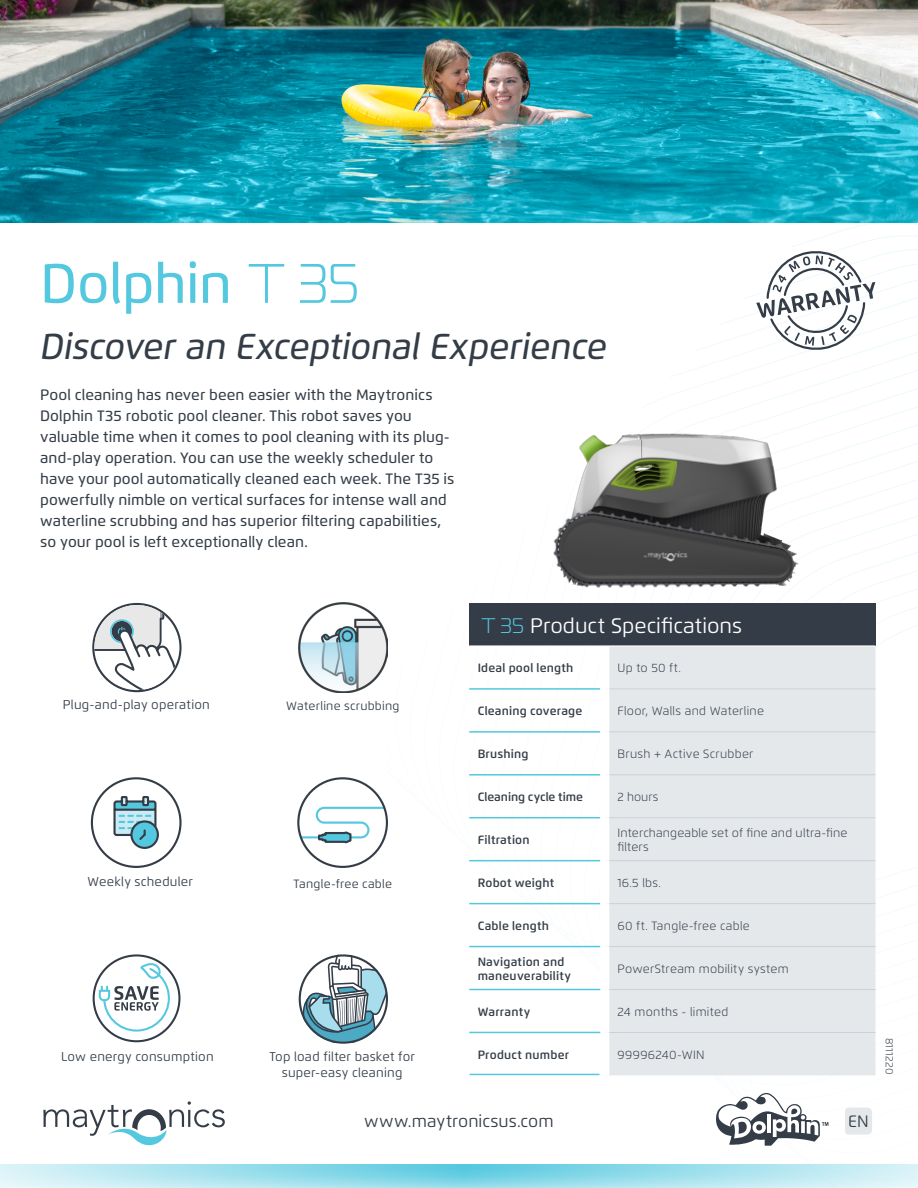
<style>
.page{position:relative;width:918px;height:1188px;background:#fff}
.page>*{position:absolute;margin:0;border:0;box-sizing:border-box;transform-origin:0 0}
.t1{font:500 55.5px "Flexo";letter-spacing:-.005em;color:#54c8df}
.t2{font:italic 500 36px "Flexo";letter-spacing:-.005em;color:#343d47}
.t3{font:21px "Flexo";letter-spacing:.005em;color:#fff}
.t4{font:16.95px "Flexo";letter-spacing:.005em;color:#343d47}
.lang{font:16.5px "Flexo";color:#343d47}
.t5{font:500 15px/21px "Flexo";letter-spacing:.005em;color:#343d47}
.flexo_med_14{font:12.75px/15.3px "Flexo";letter-spacing:.015em;color:#343d47;text-align:center}
.t6{font:300 12px "Flexo";letter-spacing:.02em;color:#343d47}
.t7{font:600 12px "Flexo";letter-spacing:.015em;color:#343d47}
.flexo_med_14-2{font:12px "Flexo";letter-spacing:.02em;color:#343d47}
.t8{font:600 12px "Flexo";letter-spacing:-.005em;color:#343d47}
.t9{font:300 10.5px "Flexo";letter-spacing:.04em;color:#343d47}
.s1{font-family:"Magistral";font-weight:300}
.s2{font-family:"Magistral";font-weight:300;color:#54c8df}
</style>
<div class="page">
<img style="left:299px;top:603px;width:88px;height:89px">
<svg style="left:92px;top:603px;width:90px;height:89px"></svg>
<img style="left:0;top:0;width:918px;height:223px">
<svg style="left:387px;top:205px;width:531px;height:755px"></svg>
<svg style="left:845px;top:1108px;width:27px;height:27px"></svg>
<svg style="left:43px;top:1101px;width:182px;height:45px"></svg>
<svg style="left:716px;top:1093px;width:112px;height:53px"></svg>
<svg style="left:0;top:1164px;width:918px;height:24px;background:#a6e2ee"></svg>
<img style="left:520px;top:345px;width:301px;height:258px">
<div style="left:469px;top:603px;width:406px;height:43px;background:#343d47"></div>
<div style="left:609px;top:647px;width:266px;height:342px;background:#e5e8eb"></div>
<div style="left:609px;top:990px;width:266px;height:85px;background:#e5e8eb"></div>
<hr style="left:469px;top:688px;width:131px;height:2px;background:#54c8df">
<hr style="left:469px;top:731px;width:131px;height:2px;background:#54c8df">
<hr style="left:469px;top:774px;width:131px;height:2px;background:#54c8df">
<hr style="left:469px;top:817px;width:131px;height:1px;background:#54c8df">
<hr style="left:469px;top:860px;width:131px;height:1px;background:#54c8df">
<hr style="left:469px;top:903px;width:131px;height:1px;background:#54c8df">
<hr style="left:469px;top:946px;width:131px;height:1px;background:#54c8df">
<div style="left:600px;top:646px;width:9px;height:43px;background:#fff"></div>
<div style="left:600px;top:689px;width:9px;height:43px;background:#fff"></div>
<div style="left:600px;top:732px;width:9px;height:43px;background:#fff"></div>
<div style="left:600px;top:775px;width:9px;height:43px;background:#fff"></div>
<div style="left:600px;top:818px;width:9px;height:43px;background:#fff"></div>
<div style="left:600px;top:861px;width:9px;height:43px;background:#fff"></div>
<div style="left:600px;top:904px;width:9px;height:43px;background:#fff"></div>
<div style="left:600px;top:947px;width:9px;height:43px;background:#fff"></div>
<hr style="left:609px;top:689px;width:266px;height:1px;background:#ccd1d7">
<hr style="left:609px;top:731px;width:266px;height:1px;background:#ccd1d7">
<hr style="left:609px;top:774px;width:266px;height:1px;background:#ccd1d7">
<hr style="left:609px;top:817px;width:266px;height:1px;background:#ccd1d7">
<hr style="left:609px;top:860px;width:266px;height:1px;background:#ccd1d7">
<hr style="left:609px;top:903px;width:266px;height:1px;background:#ccd1d7">
<hr style="left:609px;top:946px;width:266px;height:1px;background:#ccd1d7">
<hr style="left:605px;top:646px;width:270px;height:1px;background:#fff">
<hr style="left:469px;top:646px;width:136px;height:1px;background:#fff">
<hr style="left:609px;top:989px;width:266px;height:1px;background:#ccd1d7">
<hr style="left:469px;top:989px;width:131px;height:1px;background:#54c8df">
<hr style="left:469px;top:1032px;width:131px;height:1px;background:#54c8df">
<hr style="left:609px;top:1032px;width:266px;height:1px;background:#ccd1d7">
<hr style="left:470px;top:1074px;width:130px;height:1px;background:#54c8df">
<svg style="left:299px;top:954px;width:89px;height:90px"></svg>
<svg style="left:131px;top:821px;width:27px;height:27px"></svg>
<div style="left:130px;top:820px;width:29px;height:29px;border:2px solid #343d47;border-radius:50%"></div>
<svg style="left:113px;top:796px;width:45px;height:46px;background:#85b5c1"></svg>
<div style="left:91px;top:777px;width:91px;height:91px;border:2px solid #343d47;border-radius:50%"></div>
<svg style="left:93px;top:954px;width:87px;height:88px"></svg>
<svg style="left:297px;top:777px;width:91px;height:91px"></svg>
<p class="t1" style="left:40px;top:250px;width:321px">Dolphin <span class="s1">T 35</span></p>
<p class="t2" style="left:40px;top:325px;width:568px">Discover an Exceptional Experience</p>
<p class="t5" style="left:40px;top:384px;width:394px">Pool cleaning has never been easier with the Maytronics<br>Dolphin T35 robotic pool cleaner. This robot saves you</p>
<p class="t5" style="left:40px;top:447px;width:395px">and-play operation. You can use the weekly scheduler to</p>
<p class="t5" style="left:40px;top:426px;width:411px">valuable time when it comes to pool cleaning with its plug-</p>
<p class="t5" style="left:40px;top:468px;width:416px">have your pool automatically cleaned each week. The T35 is powerfully nimble on vertical surfaces for intense wall and waterline scrubbing and has superior filtering capabilities, so your pool is left exceptionally clean.</p>
<p class="t3" style="left:482px;top:613px;width:262px"><span class="s2">T 35</span> Product Specifications</p>
<p class="t6" style="left:618px;top:661px;width:65px">Up to 50 ft.</p>
<p class="t7" style="left:478px;top:660px;width:97px">Ideal pool length</p>
<p class="flexo_med_14" style="left:63px;top:697px;width:149px">Plug-and-play operation</p>
<p class="flexo_med_14-2" style="left:286px;top:698px;width:115px">Waterline scrubbing</p>
<p class="t7" style="left:478px;top:704px;width:106px">Cleaning coverage</p>
<p class="t6" style="left:618px;top:704px;width:148px">Floor, Walls and Waterline</p>
<p class="t7" style="left:478px;top:747px;width:52px">Brushing</p>
<p class="t6" style="left:618px;top:747px;width:137px">Brush + Active Scrubber</p>
<p class="t8" style="left:478px;top:789px;width:107px">Cleaning cycle time</p>
<p class="t6" style="left:618px;top:790px;width:42px">2 hours</p>
<p class="flexo_med_14" style="left:88px;top:874px;width:107px">Weekly scheduler</p>
<p class="flexo_med_14-2" style="left:294px;top:876px;width:100px">Tangle-free cable</p>
<p class="t7" style="left:478px;top:832px;width:53px">Filtration</p>
<p class="t7" style="left:478px;top:875px;width:78px">Robot weight</p>
<p class="t6" style="left:618px;top:825px;width:231px">Interchangeable set of fine and ultra-fine</p>
<p class="t6" style="left:618px;top:840px;width:33px">filters</p>
<p class="t6" style="left:618px;top:875px;width:45px">16.5 lbs.</p>
<p class="t7" style="left:478px;top:918px;width:73px">Cable length</p>
<p class="t7" style="left:478px;top:954px;width:88px">Navigation and</p>
<p class="t7" style="left:478px;top:968px;width:95px">maneuverability</p>
<p class="t6" style="left:618px;top:918px;width:134px">60 ft. Tangle-free cable</p>
<p class="t6" style="left:618px;top:961px;width:173px">PowerStream mobility system</p>
<p class="t7" style="left:478px;top:1004px;width:54px">Warranty</p>
<p class="t6" style="left:618px;top:1004px;width:112px">24 months - limited</p>
<p class="flexo_med_14" style="left:61px;top:1049px;width:154px">Low energy consumption</p>
<p class="flexo_med_14" style="left:269px;top:1049px;width:147px">Top load filter basket for super-easy cleaning</p>
<p class="t7" style="left:478px;top:1048px;width:93px">Product number</p>
<p class="t6" style="left:618px;top:1047px;width:88px">99996240-WIN</p>
<p class="t9" style="left:896px;top:1038px;width:39px;rotate:90deg">8111220</p>
<p class="t4" style="left:364px;top:1111px;width:191px">www.maytronicsus.com</p>
<p class="lang" style="left:848px;top:1111px;width:22px">EN</p>
</div>
